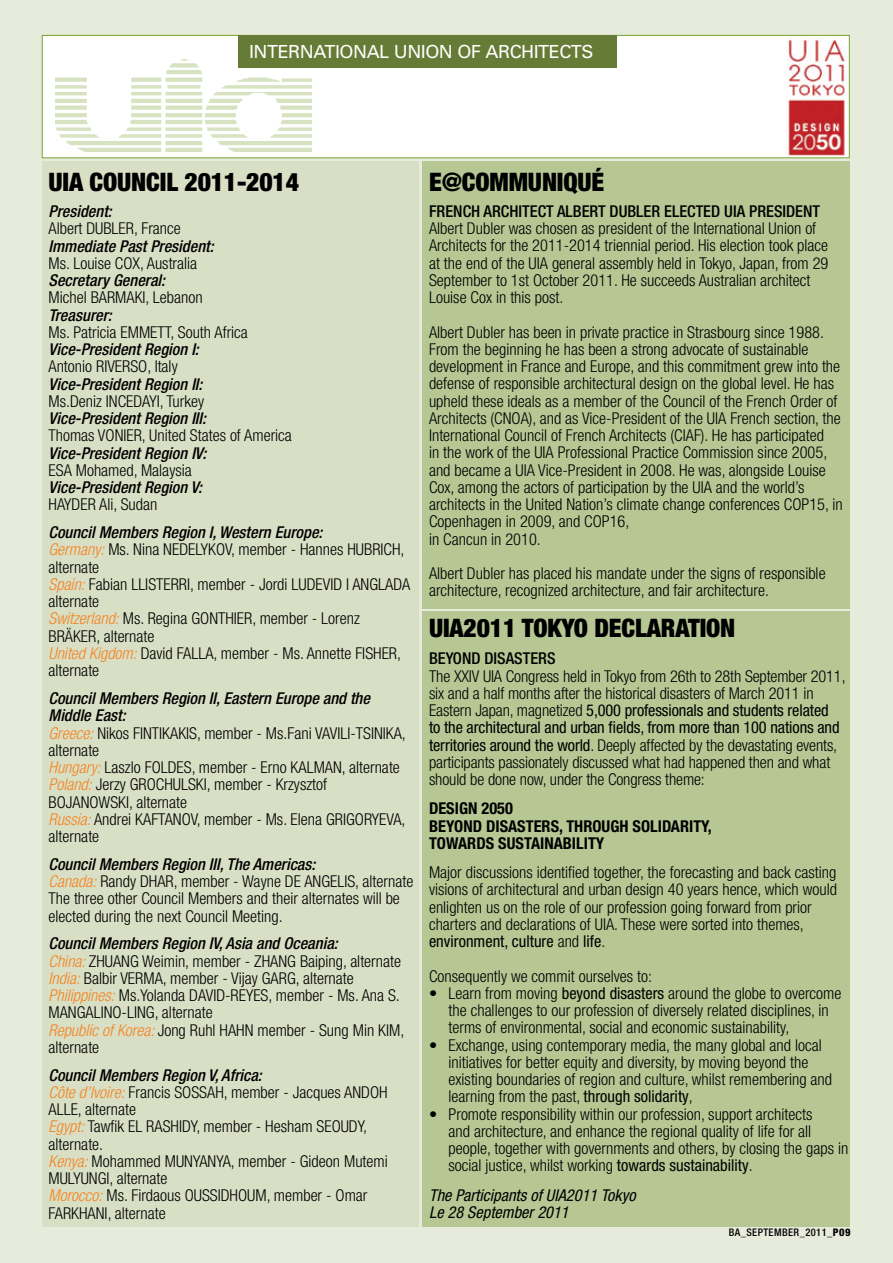
<style>
.page{position:relative;width:893px;height:1263px;background:#e7ebdb}
.page>*{position:absolute;margin:0;border:0;box-sizing:border-box;transform-origin:0 0}
.t1{font:900 condensed 25.5px "Helvetica Neue";letter-spacing:-.005em;color:#000}
.t2{font:18px "Univers";letter-spacing:-.025em;color:#fff}
.t3{font:300 condensed 16.35px/17.2px "Helvetica Neue";color:#000}
.t4{font:italic 500 condensed 16.35px "Helvetica Neue";color:#000}
.t5{font:700 condensed 16.35px/17.2px "Helvetica Neue";color:#000}
.t6{font:500 condensed 16.35px "Helvetica Neue";color:#000}
.t7{font:italic condensed 16.35px/17.2px "Helvetica Neue";color:#000}
.t8{font:500 condensed 10.5px "Helvetica Neue";letter-spacing:.04em;color:#000}
.s1{font-weight:500;font-style:italic}
.s2{font-style:italic;color:#f58220}
.s3{font-weight:400}
.s4{font-weight:800}
</style>
<div class="page">
<div style="left:43px;top:36px;width:806px;height:121px;background:#fff"></div>
<div style="left:422px;top:161px;width:427px;height:447px;background:#b6c793"></div>
<div style="left:43px;top:161px;width:376px;height:1066px;background:#d8dfc4"></div>
<div style="left:422px;top:611px;width:427px;height:616px;background:#b6c793"></div>
<img style="left:56px;top:60px;width:256px;height:92px">
<div style="left:42px;top:35px;width:808px;height:123px;border:1px solid #78a22f"></div>
<div style="left:239px;top:35px;width:378px;height:33px;background:#667c36"></div>
<img style="left:786px;top:37px;width:60px;height:119px">
<p class="t2" style="left:249px;top:41px;width:346px">INTERNATIONAL UNION OF ARCHITECTS</p>
<h1 class="t1" style="left:49px;top:166px;width:69px">UIA COUNCIL</h1>
<h1 class="t1" style="left:185px;top:166px;width:116px">2011-2014</h1>
<h1 class="t1" style="left:429px;top:166px;width:62px">E@COMMUNIQU</h1>
<h1 class="t1" style="left:592px;top:166px;width:14px">É</h1>
<p class="t4" style="left:49px;top:202px;width:65px">President:</p>
<p class="t3" style="left:49px;top:220px;width:134px">Albert DUBLER, France</p>
<p class="t4" style="left:49px;top:236px;width:167px">Immediate Past President:</p>
<p class="t3" style="left:49px;top:254px;width:150px">Ms. Louise COX, Australia</p>
<p class="t4" style="left:49px;top:271px;width:118px">Secretary General:</p>
<p class="t3" style="left:49px;top:289px;width:156px">Michel BARMAKI, Lebanon</p>
<p class="t4" style="left:49px;top:305px;width:65px">Treasurer:</p>
<p class="t3" style="left:49px;top:323px;width:201px">Ms. Patricia EMMETT, South Africa</p>
<p class="t4" style="left:49px;top:340px;width:152px">Vice-President Region I:</p>
<p class="t3" style="left:49px;top:358px;width:131px">Antonio RIVERSO, Italy</p>
<p class="t4" style="left:49px;top:374px;width:156px">Vice-President Region II:</p>
<p class="t3" style="left:49px;top:392px;width:157px">Ms.Deniz INCEDAYI, Turkey</p>
<p class="t4" style="left:49px;top:409px;width:159px">Vice-President Region III:</p>
<p class="t3" style="left:49px;top:427px;width:245px">Thomas VONIER, United States of America</p>
<p class="t4" style="left:49px;top:443px;width:159px">Vice-President Region IV:</p>
<p class="t3" style="left:49px;top:461px;width:145px">ESA Mohamed, Malaysia</p>
<p class="t4" style="left:49px;top:478px;width:155px">Vice-President Region V:</p>
<p class="t3" style="left:49px;top:496px;width:110px">HAYDER Ali, Sudan</p>
<p class="t3" style="left:49px;top:524px;width:363px"><span class="s1">Council Members Region I, Western Europe:<br></span><span class="s2">Germany:</span> Ms. Nina NEDELYKOV, member - Hannes HUBRICH, alternate<br><span class="s2">Spain:</span> Fabian LLISTERRI, member - Jordi LUDEVID I ANGLADA alternate<br><span class="s2">Switzerland:</span> Ms. Regina GONTHIER, member - Lorenz BRÄKER, alternate<br><span class="s2">United Kigdom:</span> David FALLA, member - Ms. Annette FISHER, alternate</p>
<p class="t3" style="left:49px;top:689px;width:359px"><span class="s1">Council Members Region II, Eastern Europe and the Middle East:<br></span><span class="s2">Greece:</span> Nikos FINTIKAKIS, member - Ms.Fani VAVILI-TSINIKA, alternate<br><span class="s2">Hungary:</span> Laszlo FOLDES, member - Erno KALMAN, alternate <span class="s2">Poland:</span> Jerzy GROCHULSKI, member - Krzysztof BOJANOWSKI, alternate<br><span class="s2">Russia:</span> Andrei KAFTANOV, member - Ms. Elena GRIGORYEVA, alternate</p>
<p class="t3" style="left:49px;top:855px;width:366px"><span class="s1">Council Members Region III, The Americas:<br></span><span class="s2">Canada:</span> Randy DHAR, member - Wayne DE ANGELIS, alternate The three other Council Members and their alternates will be elected during the next Council Meeting.</p>
<p class="t3" style="left:49px;top:935px;width:357px"><span class="s1">Council Members Region IV, Asia and Oceania:<br></span><span class="s2">China:</span> ZHUANG Weimin, member - ZHANG Baiping, alternate <span class="s2">India:</span> Balbir VERMA, member - Vijay GARG, alternate <span class="s2">Philippines:</span> Ms.Yolanda DAVID-REYES, member - Ms. Ana S.<br>MANGALINO-LING, alternate<br><span class="s2">Republic of Korea:</span> Jong Ruhl HAHN member - Sung Min KIM, alternate</p>
<p class="t3" style="left:49px;top:1066px;width:341px"><span class="s1">Council Members Region V, Africa:<br></span><span class="s2">Côte d’Ivoire:</span> Francis SOSSAH, member - Jacques ANDOH ALLE, alternate<br><span class="s2">Egypt:</span> Tawfik EL RASHIDY, member - Hesham SEOUDY, alternate.<br><span class="s2">Kenya:</span> Mohammed MUNYANYA, member - Gideon Mutemi MULYUNGI, alternate<br><span class="s2">Morocco:</span> Ms. Firdaous OUSSIDHOUM, member - Omar FARKHANI, alternate</p>
<p class="t6" style="left:429px;top:201px;width:393px">FRENCH ARCHITECT ALBERT DUBLER ELECTED UIA PRESIDENT</p>
<p class="t3" style="left:429px;top:220px;width:401px">Albert Dubler was chosen as president of the International Union of Architects for the 2011-2014 triennial period. His election took place at the end of the UIA general assembly held in Tokyo, Japan, from 29<br>September to 1st October 2011. He succeeds Australian architect Louise Cox in this post.</p>
<p class="t3" style="left:429px;top:323px;width:415px">Albert Dubler has been in private practice in Strasbourg since 1988.<br>From the beginning he has been a strong advocate of sustainable development in France and Europe, and this commitment grew into the defense of responsible architectural design on the global level. He has upheld these ideals as a member of the Council of the French Order of Architects (CNOA), and as Vice-President of the UIA French section, the International Council of French Architects (CIAF). He has participated<br>in the work of the UIA Professional Practice Commission since 2005, and became a UIA Vice-President in 2008. He was, alongside Louise Cox, among the actors of participation by the UIA and the world’s architects in the United Nation’s climate change conferences COP15, in Copenhagen in 2009, and COP16,<br>in Cancun in 2010.</p>
<p class="t3" style="left:429px;top:565px;width:398px">Albert Dubler has placed his mandate under the signs of responsible architecture, recognized architecture, and fair architecture.</p>
<h1 class="t1" style="left:429px;top:612px;width:308px">UIA2011 TOKYO DECLARATION</h1>
<p class="t6" style="left:429px;top:649px;width:128px">BEYOND DISASTERS</p>
<p class="t3" style="left:429px;top:667px;width:418px">The XXIV UIA Congress held in Tokyo from 26th to 28th September 2011, six and a half months after the historical disasters of March 2011 in Eastern Japan, magnetized <span class="s3">5,000 professionals and students related<br>to the architectural and urban fields, from more than 100 nations and territories around the world</span>. Deeply affected by the devastating events, participants passionately discussed what had happened then and what should be done now, under the Congress theme:</p>
<p class="t5" style="left:429px;top:800px;width:284px">DESIGN 2050<br>BEYOND DISASTERS, THROUGH SOLIDARITY,<br>TOWARDS SUSTAINABILITY</p>
<p class="t3" style="left:429px;top:864px;width:409px">Major discussions identified together, the forecasting and back casting visions of architectural and urban design 40 years hence, which would enlighten us on the role of our profession going forward from prior charters and declarations of UIA. These were sorted into themes, <span class="s3">environment, culture</span> and <span class="s3">life</span>.</p>
<p class="t3" style="left:429px;top:967px;width:225px">Consequently we commit ourselves to:</p>
<p class="t3" style="left:449px;top:984px;width:394px;text-indent:-20px">• Learn from moving <span class="s3">beyond disasters</span> around the globe to overcome the challenges to our profession of diversely related disciplines, in terms of environmental, social and economic sustainability,</p>
<p class="t3" style="left:449px;top:1036px;width:385px;text-indent:-20px">• Exchange, using contemporary media, the many global and local initiatives for better equity and diversity, by moving beyond the existing boundaries of region and culture, whilst remembering and learning from the past, <span class="s3">through solidarity</span>,</p>
<p class="t3" style="left:449px;top:1105px;width:401px;text-indent:-20px">• Promote responsibility within our profession, support architects<br>and architecture, and enhance the regional quality of life for all people, together with governments and others, by closing the gaps in social justice, whilst working <span class="s3">towards sustainability</span>.</p>
<p class="t7" style="left:429px;top:1186px;width:208px">The Participants of UIA2011 Tokyo<br>Le 28 September 2011</p>
<p class="t8" style="left:729px;top:1226px;width:123px">BA_SEPTEMBER_2011_<span class="s4">P09</span></p>
</div>
